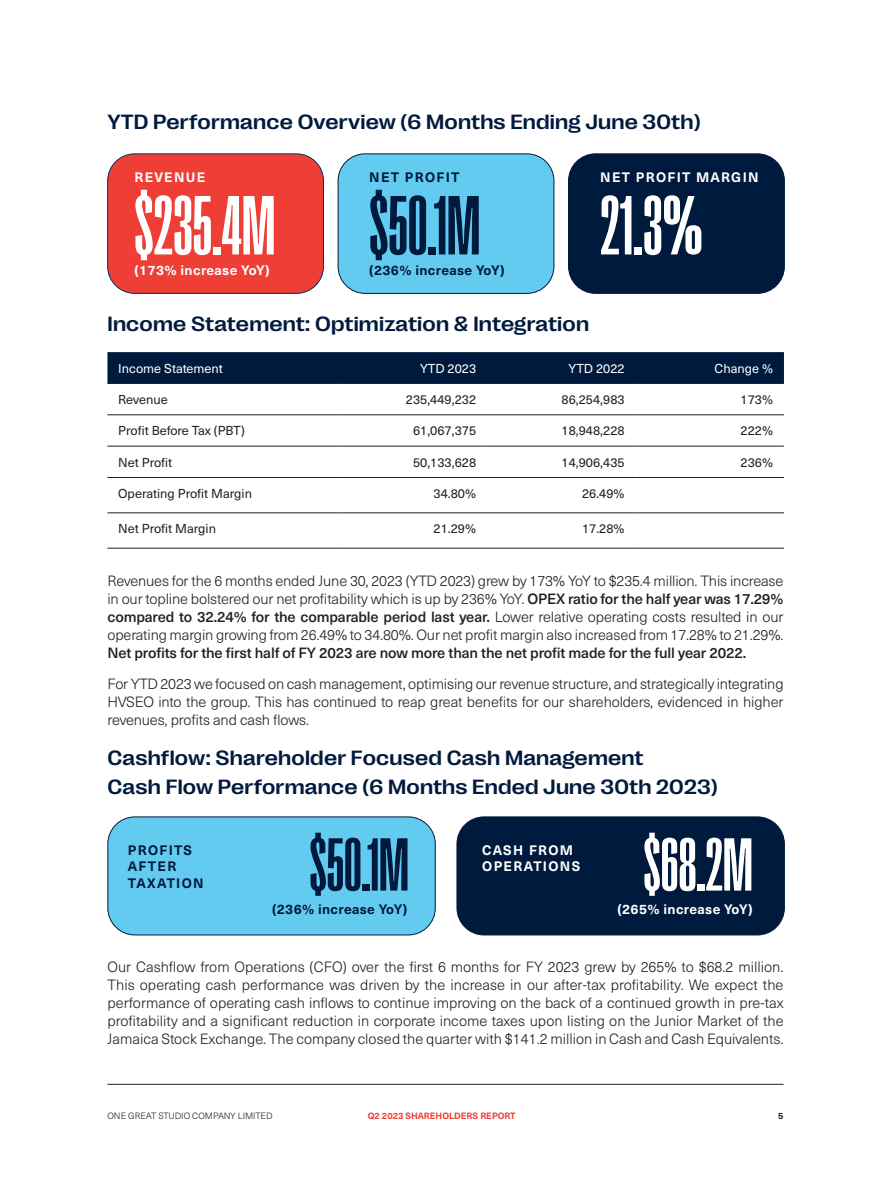
<style>
.page{position:relative;width:891px;height:1188px;background:#fff}
.page>*{position:absolute;margin:0;border:0;box-sizing:border-box;transform-origin:0 0}
.t1{font:700 85.5px "Right Grotesk Tall";color:#fff}
.t2{font:700 85.5px "Right Grotesk Tall";color:#001a3d}
.t3{font:700 76.5px "Right Grotesk Tall";color:#001a3d}
.t4{font:700 76.5px "Right Grotesk Tall";color:#fff}
.t5{font:500 expanded 21px "Right Grotesk";letter-spacing:.01em;color:#001a3d}
.t6{font:300 14.7px/18px "Neue Haas Unica W1 G";letter-spacing:-.01em;color:#231f20;text-align:justify}
.t7{font:700 13.5px/16.2px "Neue Haas Unica W1 G";letter-spacing:.085em;color:#fff}
.t8{font:700 13.5px "Neue Haas Unica W1 G";letter-spacing:.025em;color:#fff}
.t9{font:700 13.5px "Neue Haas Unica W1 G";letter-spacing:.03em;color:#001a3d}
.t10{font:700 13.5px/16.2px "Neue Haas Unica W1 G";letter-spacing:.1em;color:#001a3d}
.t11{font:12.75px "Neue Haas Unica W1 G";color:#231f20}
.t12{font:12.75px "Neue Haas Unica W1 G";color:#fff}
.t13{font:300 9px "Neue Haas Unica W1 G";color:#231f20}
.t14{font:700 9px "Neue Haas Unica W1 G";color:#ee3e36}
.t15{font:700 9px "Neue Haas Unica W1 G";color:#231f20}
.s1{font-weight:500}
</style>
<div class="page">
<hr style="left:107px;top:1084px;width:677px;height:1px;background:#231f20">
<div style="left:108px;top:154px;width:216px;height:139px;background:#ee3e36;border-radius:27px"></div>
<div style="left:107px;top:153px;width:217px;height:141px;border:1px solid #003660;border-radius:27px"></div>
<div style="left:338px;top:154px;width:216px;height:139px;background:#64cbf0;border-radius:27px"></div>
<div style="left:338px;top:153px;width:216px;height:141px;border:1px solid #001a3d;border-radius:27px"></div>
<div style="left:569px;top:154px;width:215px;height:139px;background:#001a3d;border-radius:27px"></div>
<div style="left:568px;top:153px;width:217px;height:141px;border:1px solid #001a3d;border-radius:27px"></div>
<div style="left:107px;top:352px;width:677px;height:31px;background:#001a3d"></div>
<hr style="left:107px;top:383px;width:231px;height:1px;background:#231f20">
<hr style="left:338px;top:383px;width:149px;height:1px;background:#231f20">
<hr style="left:487px;top:383px;width:148px;height:1px;background:#231f20">
<hr style="left:635px;top:383px;width:149px;height:1px;background:#231f20">
<hr style="left:107px;top:414px;width:231px;height:1px;background:#231f20">
<hr style="left:338px;top:414px;width:149px;height:1px;background:#231f20">
<hr style="left:487px;top:414px;width:148px;height:1px;background:#231f20">
<hr style="left:635px;top:414px;width:149px;height:1px;background:#231f20">
<hr style="left:107px;top:446px;width:231px;height:1px;background:#231f20">
<hr style="left:338px;top:446px;width:149px;height:1px;background:#231f20">
<hr style="left:487px;top:446px;width:148px;height:1px;background:#231f20">
<hr style="left:635px;top:446px;width:149px;height:1px;background:#231f20">
<hr style="left:107px;top:477px;width:231px;height:1px;background:#231f20">
<hr style="left:338px;top:477px;width:149px;height:1px;background:#231f20">
<hr style="left:487px;top:477px;width:148px;height:1px;background:#231f20">
<hr style="left:635px;top:477px;width:149px;height:1px;background:#231f20">
<hr style="left:107px;top:512px;width:231px;height:1px;background:#231f20">
<hr style="left:338px;top:512px;width:149px;height:1px;background:#231f20">
<hr style="left:487px;top:512px;width:148px;height:1px;background:#231f20">
<hr style="left:635px;top:512px;width:149px;height:1px;background:#231f20">
<hr style="left:107px;top:548px;width:231px;height:1px;background:#231f20">
<hr style="left:338px;top:548px;width:149px;height:1px;background:#231f20">
<hr style="left:487px;top:548px;width:148px;height:1px;background:#231f20">
<hr style="left:635px;top:548px;width:149px;height:1px;background:#231f20">
<div style="left:108px;top:817px;width:327px;height:118px;background:#64cbf0;border-radius:27px"></div>
<div style="left:107px;top:817px;width:329px;height:118px;border:1px solid #001a3d;border-radius:27px"></div>
<div style="left:457px;top:817px;width:327px;height:118px;background:#001a3d;border-radius:27px"></div>
<div style="left:457px;top:817px;width:328px;height:118px;border:1px solid #001a3d;border-radius:27px"></div>
<p class="t5" style="left:107px;top:110px;width:595px">YTD Performance Overview (6 Months Ending June 30th)</p>
<p class="t7" style="left:134px;top:168px;width:73px">REVENUE</p>
<p class="t10" style="left:369px;top:168px;width:92px">NET PROFIT</p>
<p class="t7" style="left:600px;top:168px;width:160px">NET PROFIT MARGIN</p>
<p class="t1" style="left:134px;top:181px;width:142px">$235.4M</p>
<p class="t2" style="left:369px;top:181px;width:112px">$50.1M</p>
<p class="t1" style="left:600px;top:181px;width:104px">21.3%</p>
<p class="t8" style="left:134px;top:260px;width:137px">(173% increase YoY)</p>
<p class="t9" style="left:369px;top:260px;width:137px">(236% increase YoY)</p>
<p class="t5" style="left:107px;top:313px;width:483px">Income Statement: Optimization &amp; Integration</p>
<p class="t12" style="left:118px;top:359px;width:106px">Income Statement</p>
<p class="t12" style="left:420px;top:359px;width:58px">YTD 2023</p>
<p class="t12" style="left:569px;top:359px;width:58px">YTD 2022</p>
<p class="t12" style="left:715px;top:359px;width:60px">Change %</p>
<p class="t11" style="left:118px;top:390px;width:51px">Revenue</p>
<p class="t11" style="left:406px;top:390px;width:72px">235,449,232</p>
<p class="t11" style="left:562px;top:390px;width:65px">86,254,983</p>
<p class="t11" style="left:741px;top:390px;width:34px">173%</p>
<p class="t11" style="left:118px;top:421px;width:128px">Profit Before Tax (PBT)</p>
<p class="t11" style="left:413px;top:421px;width:65px">61,067,375</p>
<p class="t11" style="left:562px;top:421px;width:65px">18,948,228</p>
<p class="t11" style="left:741px;top:421px;width:34px">222%</p>
<p class="t11" style="left:118px;top:453px;width:56px">Net Profit</p>
<p class="t11" style="left:413px;top:453px;width:65px">50,133,628</p>
<p class="t11" style="left:562px;top:453px;width:65px">14,906,435</p>
<p class="t11" style="left:741px;top:453px;width:34px">236%</p>
<p class="t11" style="left:118px;top:484px;width:135px">Operating Profit Margin</p>
<p class="t11" style="left:434px;top:484px;width:44px">34.80%</p>
<p class="t11" style="left:582px;top:484px;width:44px">26.49%</p>
<p class="t11" style="left:118px;top:519px;width:99px">Net Profit Margin</p>
<p class="t11" style="left:434px;top:519px;width:44px">21.29%</p>
<p class="t11" style="left:582px;top:519px;width:44px">17.28%</p>
<p class="t6" style="left:107px;top:571px;width:678px">Revenues for the 6 months ended June 30, 2023 (YTD 2023) grew by 173% YoY to $235.4 million. This increase in our topline bolstered our net profitability which is up by 236% YoY. <span class="s1">OPEX ratio for the half year was 17.29% compared to 32.24% for the comparable period last year.</span> Lower relative operating costs resulted in our operating margin growing from 26.49% to 34.80%. Our net profit margin also increased from 17.28% to 21.29%.<br><span class="s1">Net profits for the first half of FY 2023 are now more than the net profit made for the full year 2022.</span></p>
<p class="t6" style="left:107px;top:675px;width:678px">For YTD 2023 we focused on cash management, optimising our revenue structure, and strategically integrating HVSEO into the group. This has continued to reap great benefits for our shareholders, evidenced in higher revenues, profits and cash flows.</p>
<p class="t5" style="left:107px;top:746px;width:538px">Cashflow: Shareholder Focused Cash Management</p>
<p class="t5" style="left:107px;top:775px;width:612px">Cash Flow Performance (6 Months Ended June 30th 2023)</p>
<p class="t3" style="left:310px;top:825px;width:101px">$50.1M</p>
<p class="t4" style="left:644px;top:825px;width:111px">$68.2M</p>
<p class="t10" style="left:128px;top:841px;width:77px">PROFITS<br>AFTER<br>TAXATION</p>
<p class="t7" style="left:482px;top:841px;width:100px">CASH FROM<br>OPERATIONS</p>
<p class="t9" style="left:272px;top:899px;width:137px">(236% increase YoY)</p>
<p class="t8" style="left:617px;top:899px;width:137px">(265% increase YoY)</p>
<p class="t6" style="left:107px;top:957px;width:678px">Our Cashflow from Operations (CFO) over the first 6 months for FY 2023 grew by 265% to $68.2 million.<br>This operating cash performance was driven by the increase in our after-tax profitability. We expect the performance of operating cash inflows to continue improving on the back of a continued growth in pre-tax profitability and a significant reduction in corporate income taxes upon listing on the Junior Market of the Jamaica Stock Exchange. The company closed the quarter with $141.2 million in Cash and Cash Equivalents.</p>
<p class="t13" style="left:107px;top:1110px;width:167px">ONE GREAT STUDIO COMPANY LIMITED</p>
<p class="t14" style="left:368px;top:1109px;width:150px">Q2 2023 SHAREHOLDERS REPORT</p>
<p class="t15" style="left:778px;top:1109px;width:7px">5</p>
</div>
